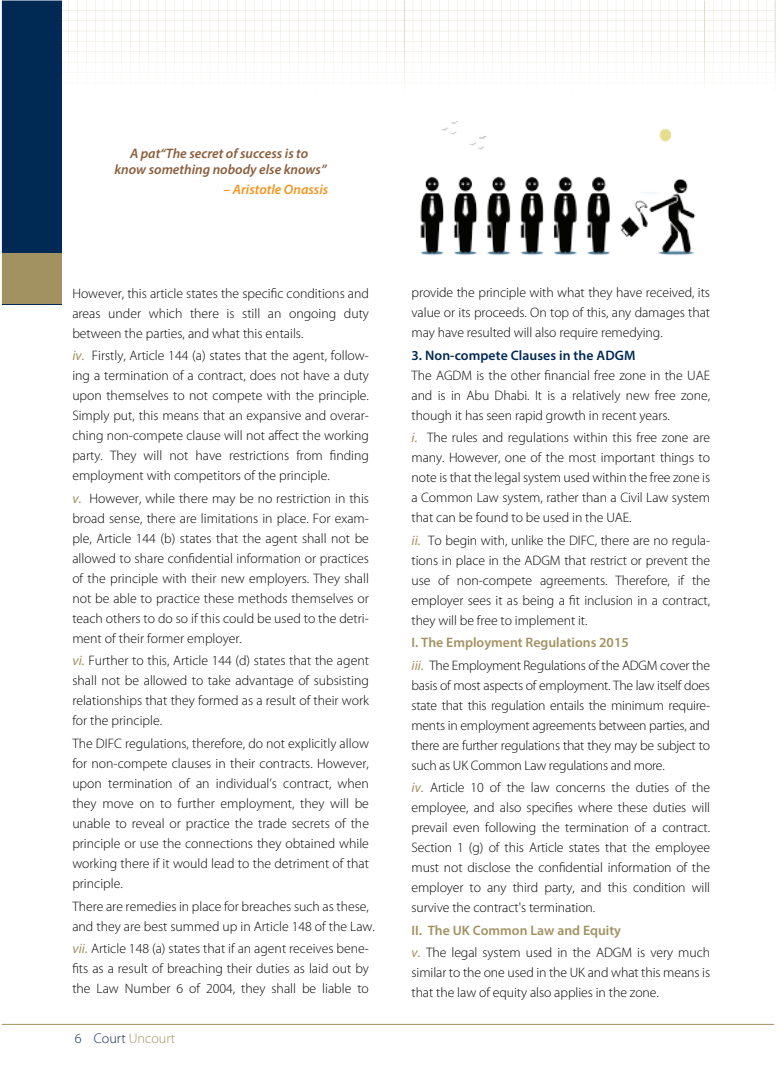
<style>
.page{position:relative;width:780px;height:1088px;background:#fff}
.page>*{position:absolute;margin:0;border:0;box-sizing:border-box;transform-origin:0 0}
.t1{font:300 14.12px "Myriad Pro";color:#a39361}
.t2{font:300 13.75px/20px "Myriad Pro";letter-spacing:-.005em;color:#050504;text-align:justify}
.t3{font:italic 600 13.75px/16.5px "Myriad Pro";color:#8a5d3b;text-align:center}
.t4{font:600 13.75px "Myriad Pro";letter-spacing:.005em;color:#002953}
.t5{font:italic 600 13.75px "Myriad Pro";color:#f7931d}
.s1{font-weight:400;font-style:italic;color:#a29161}
.s2{color:#132c52}
.s3{font-weight:600;color:#a29161}
</style>
<div class="page">
<svg style="left:69px;top:2px;width:703px;height:81px"></svg>
<svg style="left:774px;top:1px;width:1px;height:64px"></svg>
<div style="left:1px;top:0;width:61px;height:304px;background:#002953"></div>
<div style="left:1px;top:253px;width:61px;height:51px;background:#a29161"></div>
<hr style="left:1px;top:1024px;width:774px;height:1px;background:#a49261">
<img style="left:420px;top:121px;width:276px;height:135px">
<p class="t3" style="left:114px;top:145px;width:213px">A pat“The secret of success is to know something nobody else knows”</p>
<p class="t5" style="left:223px;top:181px;width:106px">– Aristotle Onassis</p>
<p class="t2" style="left:72px;top:283px;width:298px">However, this article states the specific conditions and areas under which there is still an ongoing duty between the parties, and what this entails.</p>
<p class="t2" style="left:72px;top:346px;width:298px"><span class="s1">iv.</span> Firstly, Article 144 (a) states that the agent, follow&shy;ing a termination of a contract, does not have a duty upon themselves to not compete with the principle.<br>Simply put, this means that an expansive and overar&shy;ching non-compete clause will not affect the working party. They will not have restrictions from finding employment with competitors of the principle.</p>
<p class="t2" style="left:72px;top:488px;width:298px"><span class="s1">v.</span> However, while there may be no restriction in this broad sense, there are limitations in place. For exam&shy;ple, Article 144 (b) states that the agent shall not be allowed to share confidential information or practices of the principle with their new employers. They shall not be able to practice these methods themselves or teach others to do so if this could be used to the detri&shy;ment of their former employer.</p>
<p class="t2" style="left:72px;top:651px;width:298px"><span class="s1">vi.</span> Further to this, Article 144 (d) states that the agent shall not be allowed to take advantage of subsisting relationships that they formed as a result of their work for the principle.</p>
<p class="t2" style="left:72px;top:734px;width:298px">The DIFC regulations, therefore, do not explicitly allow for non-compete clauses in their contracts. However, upon termination of an individual’s contract, when they move on to further employment, they will be unable to reveal or practice the trade secrets of the principle or use the connections they obtained while working there if it would lead to the detriment of that principle.</p>
<p class="t2" style="left:72px;top:896px;width:304px">There are remedies in place for breaches such as these, and they are best summed up in Article 148 of the Law.</p>
<p class="t2" style="left:72px;top:939px;width:298px"><span class="s1">vii.</span> Article 148 (a) states that if an agent receives bene&shy;fits as a result of breaching their duties as laid out by the Law Number 6 of 2004, they shall be liable to</p>
<p class="t1" style="left:75px;top:1030px;width:102px"><span class="s2">6 Court</span> Uncourt</p>
<p class="t2" style="left:411px;top:283px;width:300px">provide the principle with what they have received, its value or its proceeds. On top of this, any damages that may have resulted will also require remedying.</p>
<p class="t4" style="left:411px;top:346px;width:225px">3. Non-compete Clauses in the ADGM</p>
<p class="t2" style="left:411px;top:365px;width:300px">The AGDM is the other financial free zone in the UAE and is in Abu Dhabi. It is a relatively new free zone, though it has seen rapid growth in recent years.</p>
<p class="t2" style="left:411px;top:428px;width:300px"><span class="s1">i.</span> The rules and regulations within this free zone are many. However, one of the most important things to note is that the legal system used within the free zone is a Common Law system, rather than a Civil Law system that can be found to be used in the UAE.</p>
<p class="t2" style="left:411px;top:530px;width:300px"><span class="s1">ii.</span> To begin with, unlike the DIFC, there are no regula&shy;tions in place in the ADGM that restrict or prevent the use of non-compete agreements. Therefore, if the employer sees it as being a fit inclusion in a contract, they will be free to implement it.</p>
<p class="t2" style="left:411px;top:631px;width:300px;line-height:22.5px"><span class="s3">I. The Employment Regulations 2015<br></span><span class="s1">iii.</span> The Employment Regulations of the ADGM cover the</p>
<p class="t2" style="left:411px;top:675px;width:300px">basis of most aspects of employment. The law itself does state that this regulation entails the minimum require&shy;ments in employment agreements between parties, and there are further regulations that they may be subject to such as UK Common Law regulations and more.</p>
<p class="t2" style="left:411px;top:778px;width:300px"><span class="s1">iv.</span> Article 10 of the law concerns the duties of the employee, and also specifies where these duties will prevail even following the termination of a contract.<br>Section 1 (g) of this Article states that the employee must not disclose the confidential information of the employer to any third party, and this condition will survive the contract's termination.</p>
<p class="t2" style="left:411px;top:919px;width:300px;line-height:22.5px"><span class="s3">II. The UK Common Law and Equity<br></span><span class="s1">v.</span> The legal system used in the ADGM is very much</p>
<p class="t2" style="left:411px;top:963px;width:300px">similar to the one used in the UK and what this means is that the law of equity also applies in the zone.</p>
</div>
